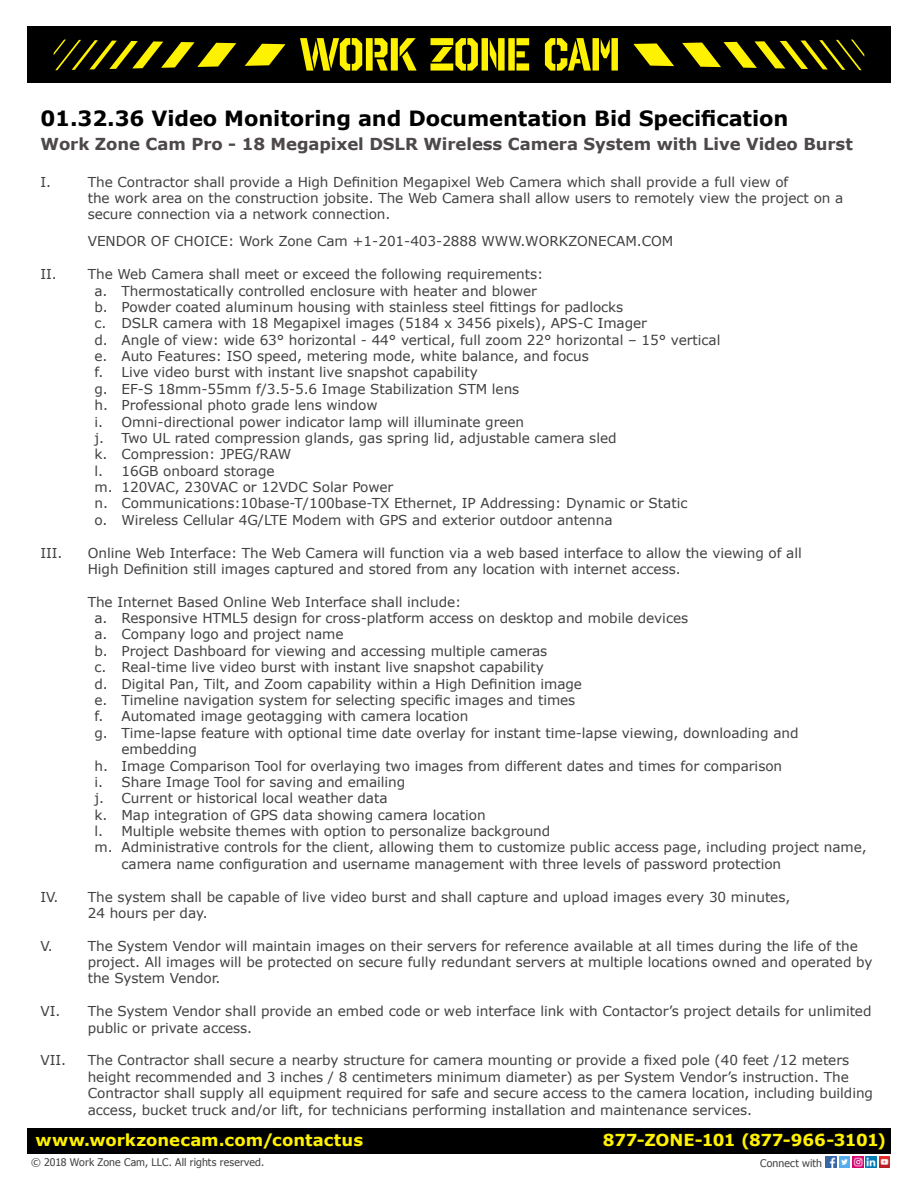
<style>
.page{position:relative;width:918px;height:1188px;background:#fff}
.page>*{position:absolute;margin:0;border:0;box-sizing:border-box;transform-origin:0 0}
.t1{font:700 21px "Verdana";letter-spacing:-.005em;color:#000}
.t2{font:700 16.5px "Verdana";letter-spacing:-.005em;color:#4d4849}
.t3{font:700 16.5px "Verdana";color:#fff200}
.t4{font:13.65px/16.4px "Verdana";letter-spacing:-.005em;color:#414042}
.t5{font:10.5px "Tahoma";letter-spacing:.01em;color:#414042}
</style>
<div class="page">
<svg style="left:826px;top:1157px;width:64px;height:11px"></svg>
<div style="left:27px;top:26px;width:864px;height:57px;background:#000"></div>
<div style="left:27px;top:1128px;width:864px;height:26px;background:#000"></div>
<svg style="left:633px;top:43px;width:41px;height:23px"></svg>
<svg style="left:682px;top:40px;width:182px;height:30px"></svg>
<svg style="left:245px;top:44px;width:41px;height:22px"></svg>
<svg style="left:54px;top:40px;width:182px;height:30px"></svg>
<svg style="left:431px;top:38px;width:98px;height:33px"></svg>
<svg style="left:300px;top:38px;width:117px;height:33px"></svg>
<svg style="left:545px;top:38px;width:73px;height:33px"></svg>
<h1 class="t1" style="left:40px;top:104px;width:749px">01.32.36 Video Monitoring and Documentation Bid Specification</h1>
<p class="t2" style="left:40px;top:133px;width:814px">Work Zone Cam Pro - 18 Megapixel DSLR Wireless Camera System with Live Video Burst</p>
<p class="t4" style="left:40px;top:173px;width:12px">I.</p>
<p class="t4" style="left:88px;top:173px;width:757px">The Contractor shall provide a High Definition Megapixel Web Camera which shall provide a full view of<br>the work area on the construction jobsite. The Web Camera shall allow users to remotely view the project on a secure connection via a network connection.</p>
<p class="t4" style="left:88px;top:233px;width:587px">VENDOR OF CHOICE: Work Zone Cam +1-201-403-2888 WWW.WORKZONECAM.COM</p>
<p class="t4" style="left:95px;top:266px;width:627px;text-indent:-54px">II. The Web Camera shall meet or exceed the following requirements:<br>a. Thermostatically controlled enclosure with heater and blower<br>b. Powder coated aluminum housing with stainless steel fittings for padlocks<br>c. DSLR camera with 18 Megapixel images (5184 x 3456 pixels), APS-C Imager<br>d. Angle of view: wide 63° horizontal - 44° vertical, full zoom 22° horizontal – 15° vertical e. Auto Features: ISO speed, metering mode, white balance, and focus<br>f. Live video burst with instant live snapshot capability<br>g. EF-S 18mm-55mm f/3.5-5.6 Image Stabilization STM lens<br>h. Professional photo grade lens window<br>i. Omni-directional power indicator lamp will illuminate green<br>j. Two UL rated compression glands, gas spring lid, adjustable camera sled<br>k. Compression: JPEG/RAW<br>l. 16GB onboard storage<br>m. 120VAC, 230VAC or 12VDC Solar Power<br>n. Communications:10base-T/100base-TX Ethernet, IP Addressing: Dynamic or Static<br>o. Wireless Cellular 4G/LTE Modem with GPS and exterior outdoor antenna</p>
<p class="t4" style="left:40px;top:544px;width:24px">III.</p>
<p class="t4" style="left:88px;top:544px;width:716px">Online Web Interface: The Web Camera will function via a web based interface to allow the viewing of all<br>High Definition still images captured and stored from any location with internet access.</p>
<p class="t4" style="left:88px;top:593px;width:375px">The Internet Based Online Web Interface shall include:</p>
<p class="t4" style="left:95px;top:610px;width:595px">a. Responsive HTML5 design for cross-platform access on desktop and mobile devices</p>
<p class="t4" style="left:95px;top:626px;width:251px">a. Company logo and project name</p>
<p class="t4" style="left:95px;top:643px;width:454px">b. Project Dashboard for viewing and accessing multiple cameras</p>
<p class="t4" style="left:95px;top:659px;width:451px">c. Real-time live video burst with instant live snapshot capability</p>
<p class="t4" style="left:95px;top:675px;width:489px">d. Digital Pan, Tilt, and Zoom capability within a High Definition image</p>
<p class="t4" style="left:95px;top:692px;width:482px">e. Timeline navigation system for selecting specific images and times</p>
<p class="t4" style="left:95px;top:708px;width:376px">f. Automated image geotagging with camera location</p>
<p class="t4" style="left:95px;top:724px;width:706px">g. Time-lapse feature with optional time date overlay for instant time-lapse viewing, downloading and</p>
<p class="t4" style="left:122px;top:741px;width:77px">embedding</p>
<p class="t4" style="left:95px;top:757px;width:689px">h. Image Comparison Tool for overlaying two images from different dates and times for comparison</p>
<p class="t4" style="left:95px;top:774px;width:312px">i. Share Image Tool for saving and emailing</p>
<p class="t4" style="left:95px;top:790px;width:295px">j. Current or historical local weather data</p>
<p class="t4" style="left:95px;top:806px;width:393px">k. Map integration of GPS data showing camera location</p>
<p class="t4" style="left:95px;top:823px;width:457px">l. Multiple website themes with option to personalize background</p>
<p class="t4" style="left:95px;top:839px;width:774px">m. Administrative controls for the client, allowing them to customize public access page, including project name,</p>
<p class="t4" style="left:122px;top:856px;width:661px">camera name configuration and username management with three levels of password protection</p>
<p class="t4" style="left:88px;top:888px;width:704px;text-indent:-47px">IV. The system shall be capable of live video burst and shall capture and upload images every 30 minutes,<br>24 hours per day.</p>
<p class="t4" style="left:40px;top:937px;width:14px">V.</p>
<p class="t4" style="left:88px;top:937px;width:786px">The System Vendor will maintain images on their servers for reference available at all times during the life of the project. All images will be protected on secure fully redundant servers at multiple locations owned and operated by the System Vendor.</p>
<p class="t4" style="left:88px;top:1003px;width:785px;text-indent:-47px">VI. The System Vendor shall provide an embed code or web interface link with Contactor’s project details for unlimited public or private access.</p>
<p class="t4" style="left:40px;top:1052px;width:27px">VII.</p>
<p class="t4" style="left:88px;top:1052px;width:787px">The Contractor shall secure a nearby structure for camera mounting or provide a fixed pole (40 feet /12 meters height recommended and 3 inches / 8 centimeters minimum diameter) as per System Vendor’s instruction. The Contractor shall supply all equipment required for safe and secure access to the camera location, including building access, bucket truck and/or lift, for technicians performing installation and maintenance services.</p>
<p class="t3" style="left:36px;top:1129px;width:329px">www.workzonecam.com/contactus</p>
<p class="t3" style="left:603px;top:1129px;width:285px">877-ZONE-101 (877-966-3101)</p>
<p class="t5" style="left:31px;top:1155px;width:235px">© 2018 Work Zone Cam, LLC. All rights reserved.</p>
<p class="t5" style="left:760px;top:1156px;width:63px">Connect with</p>
</div>
